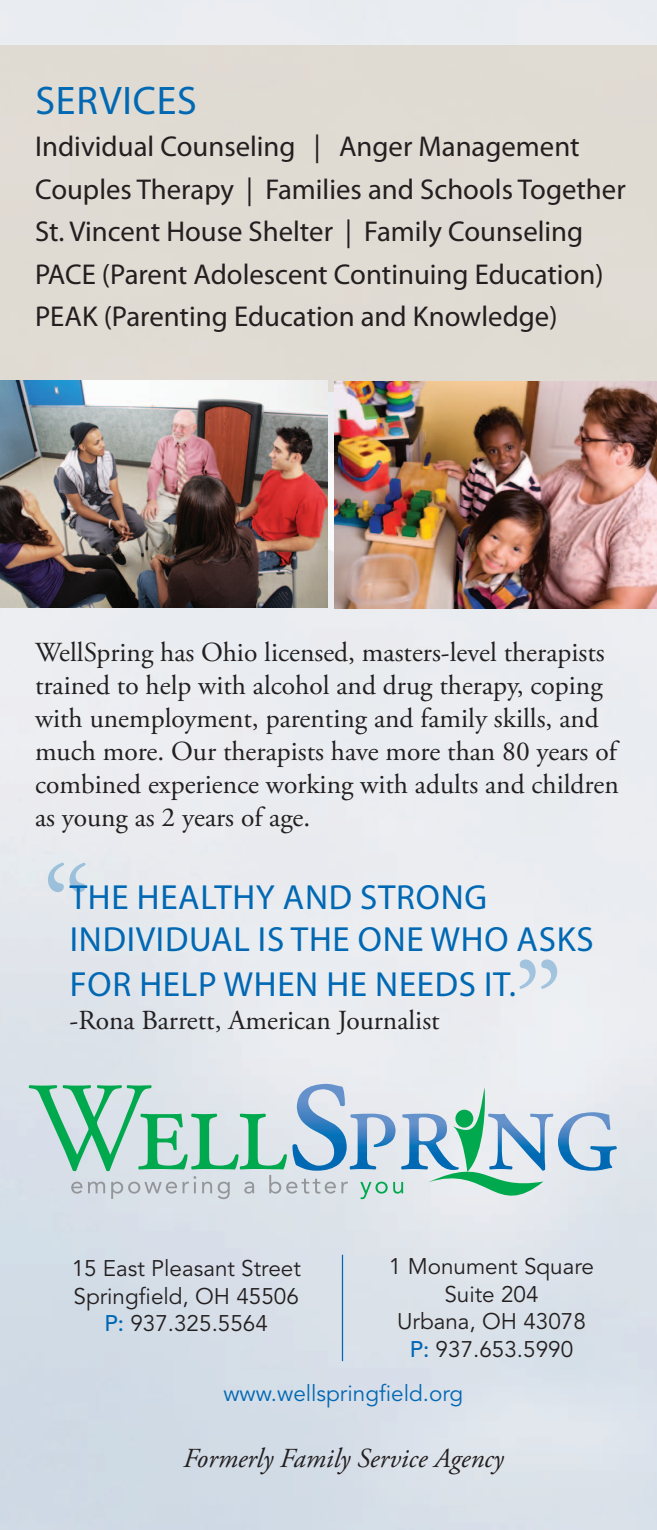
<style>
.page{position:relative;width:657px;height:1530px;background:#fff}
.page>*{position:absolute;margin:0;border:0;box-sizing:border-box;transform-origin:0 0}
.t1{font:127.5px "Adobe Garamond Pro";color:#0168b3}
.t2{font:40px "Myriad Pro";letter-spacing:.02em;color:#0168b3}
.t3{font:35px/43.5px "Myriad Pro";letter-spacing:.02em;color:#0168b3}
.t4{font:28.75px/42.5px "Myriad Pro";color:#231f20}
.t5{font:27.5px/33px "Adobe Garamond Pro";color:#231f20}
.t6{font:italic 27.5px "Adobe Garamond Pro";color:#231f20}
.t7{font:22.5px/27.5px "Avenir";color:#231f20;text-align:center}
.t8{font:22.5px "Avenir";color:#0168b3}
.s1{font-weight:500;color:#0168b3}
</style>
<div class="page">
<div style="left:0;top:45px;width:657px;height:347px;background:#dfdbd3"></div>
<div style="left:0;top:380px;width:657px;height:270px;background:#ebecf0"></div>
<svg style="left:29px;top:1084px;width:588px;height:126px;background:#bad5d6"></svg>
<img style="left:0;top:381px;width:327px;height:227px">
<img style="left:334px;top:381px;width:323px;height:227px">
<hr style="left:342px;top:1255px;width:1px;height:106px;background:#0168b3">
<h2 class="t2" style="left:35px;top:76px;width:163px">Services</h2>
<p class="t4" style="left:35px;top:125px;width:592px">Individual Counseling | Anger Management Couples Therapy | Families and Schools Together St. Vincent House Shelter | Family Counseling PACE (Parent Adolescent Continuing Education)<br>PEAK (Parenting Education and Knowledge)</p>
<p class="t5" style="left:35px;top:637px;width:585px">WellSpring has Ohio licensed, masters-level therapists trained to help with alcohol and drug therapy, coping with unemployment, parenting and family skills, and much more. Our therapists have more than 80 years of combined experience working with adults and children as young as 2 years of age.</p>
<h1 class="t1" style="left:41px;top:836px;width:53px">“</h1>
<p class="t3" style="left:70px;top:875px;width:525px">Th e healthy and strong individual is the one who asks for help when he needs it.</p>
<p class="t5" style="left:70px;top:1005px;width:372px">-Rona Barrett, American Journalist</p>
<h1 class="t1" style="left:513px;top:932px;width:53px">”</h1>
<p class="t7" style="left:72px;top:1256px;width:231px">15 East Pleasant Street<br>Springfield, OH 45506<br><span class="s1">P:</span> 937.325.5564</p>
<p class="t7" style="left:389px;top:1254px;width:207px">1 Monument Square<br>Suite 204<br>Urbana, OH 43078<br><span class="s1">P:</span> 937.653.5990</p>
<p class="t8" style="left:223px;top:1381px;width:241px">www.wellspringfield.org</p>
<p class="t6" style="left:183px;top:1442px;width:322px">Formerly Family Service Agency</p>
</div>
